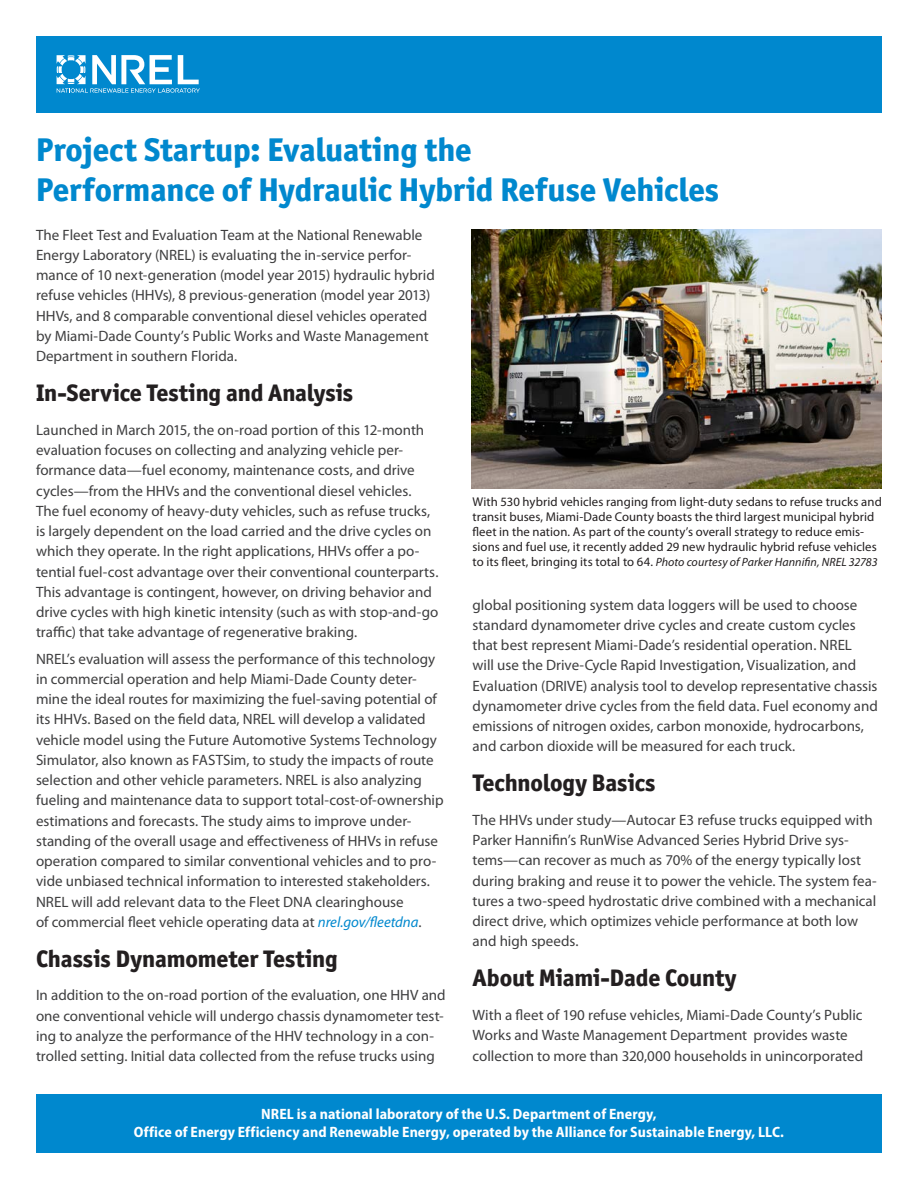
<style>
.page{position:relative;width:918px;height:1188px;background:#fff}
.page>*{position:absolute;margin:0;border:0;box-sizing:border-box;transform-origin:0 0}
.FS_Title{font:800 33px/39.6px "Officina Sans ITC Std";letter-spacing:-.005em;color:#0088ce}
.Section_Head{font:800 24px "Officina Sans ITC Std";letter-spacing:-.01em;color:#231f20}
.Base_Text{font:15px/20.2px "Myriad Pro";color:#3e3e3f}
.t1{font:700 semi-condensed 15px/18px "Myriad Pro";letter-spacing:.005em;color:#fff;text-align:center}
.Photo_Caption{font:12.75px/15px "Myriad Pro";letter-spacing:.005em;color:#231f20}
.Photo_Caption-2{font:italic 12px "Myriad Pro";letter-spacing:.005em;color:#231f20}
.s1{font-style:italic;color:#0088ce}
.s2{font-style:normal;font-size:12.75px}
</style>
<div class="page">
<div style="left:36px;top:1094px;width:846px;height:58px;background:#0088ce"></div>
<div style="left:36px;top:36px;width:846px;height:76px;background:#0088ce"></div>
<svg style="left:57px;top:55px;width:143px;height:38px"></svg>
<img style="left:472px;top:230px;width:410px;height:258px">
<p class="FS_Title" style="left:36px;top:130px;width:685px">Project Startup: Evaluating the<br>Performance of Hydraulic Hybrid Refuse Vehicles</p>
<p class="Base_Text" style="left:36px;top:224px;width:400px">The Fleet Test and Evaluation Team at the National Renewable Energy Laboratory (NREL) is evaluating the in-service perfor&shy;mance of 10 next-generation (model year 2015) hydraulic hybrid refuse vehicles (HHVs), 8 previous-generation (model year 2013)<br>HHVs, and 8 comparable conventional diesel vehicles operated by Miami-Dade County’s Public Works and Waste Management Department in southern Florida.</p>
<p class="Section_Head" style="left:36px;top:378px;width:319px">In-Service Testing and Analysis</p>
<p class="Base_Text" style="left:36px;top:419px;width:404px">Launched in March 2015, the on-road portion of this 12-month evaluation focuses on collecting and analyzing vehicle per&shy;formance data—fuel economy, maintenance costs, and drive cycles—from the HHVs and the conventional diesel vehicles.<br>The fuel economy of heavy-duty vehicles, such as refuse trucks, is largely dependent on the load carried and the drive cycles on which they operate. In the right applications, HHVs offer a po&shy;tential fuel-cost advantage over their conventional counterparts.<br>This advantage is contingent, however, on driving behavior and drive cycles with high kinetic intensity (such as with stop-and-go traffic) that take advantage of regenerative braking.</p>
<p class="Base_Text" style="left:36px;top:648px;width:409px">NREL’s evaluation will assess the performance of this technology in commercial operation and help Miami-Dade County deter&shy;mine the ideal routes for maximizing the fuel-saving potential of its HHVs. Based on the field data, NREL will develop a validated vehicle model using the Future Automotive Systems Technology Simulator, also known as FASTSim, to study the impacts of route selection and other vehicle parameters. NREL is also analyzing fueling and maintenance data to support total-cost-of-ownership estimations and forecasts. The study aims to improve under&shy;standing of the overall usage and effectiveness of HHVs in refuse operation compared to similar conventional vehicles and to pro&shy;vide unbiased technical information to interested stakeholders.<br>NREL will add relevant data to the Fleet DNA clearinghouse<br>of commercial fleet vehicle operating data at <span class="s1">nrel.gov/fleetdna</span>.</p>
<p class="Section_Head" style="left:36px;top:943px;width:303px">Chassis Dynamometer Testing</p>
<p class="Base_Text" style="left:36px;top:985px;width:411px">In addition to the on-road portion of the evaluation, one HHV and one conventional vehicle will undergo chassis dynamometer test&shy;ing to analyze the performance of the HHV technology in a con&shy;trolled setting. Initial data collected from the refuse trucks using</p>
<p class="Photo_Caption" style="left:472px;top:494px;width:411px">With 530 hybrid vehicles ranging from light-duty sedans to refuse trucks and transit buses, Miami-Dade County boasts the third largest municipal hybrid fleet in the nation. As part of the county’s overall strategy to reduce emis&shy;sions and fuel use, it recently added 29 new hydraulic hybrid refuse vehicles</p>
<p class="Photo_Caption-2" style="left:472px;top:554px;width:407px"><span class="s2">to its fleet, bringing its total to 64.</span> Photo courtesy of Parker Hannifin, NREL 32783</p>
<p class="Base_Text" style="left:472px;top:594px;width:407px">global positioning system data loggers will be used to choose standard dynamometer drive cycles and create custom cycles that best represent Miami-Dade’s residential operation. NREL<br>will use the Drive-Cycle Rapid Investigation, Visualization, and Evaluation (DRIVE) analysis tool to develop representative chassis dynamometer drive cycles from the field data. Fuel economy and emissions of nitrogen oxides, carbon monoxide, hydrocarbons, and carbon dioxide will be measured for each truck.</p>
<p class="Section_Head" style="left:472px;top:768px;width:185px">Technology Basics</p>
<p class="Base_Text" style="left:472px;top:810px;width:406px">The HHVs under study—Autocar E3 refuse trucks equipped with Parker Hannifin’s RunWise Advanced Series Hybrid Drive sys&shy;tems—can recover as much as 70% of the energy typically lost during braking and reuse it to power the vehicle. The system fea&shy;tures a two-speed hydrostatic drive combined with a mechanical direct drive, which optimizes vehicle performance at both low and high speeds.</p>
<p class="Section_Head" style="left:472px;top:963px;width:266px">About Miami-Dade County</p>
<p class="Base_Text" style="left:472px;top:1005px;width:392px">With a fleet of 190 refuse vehicles, Miami-Dade County’s Public<br>Works and Waste Management Department provides waste collection to more than 320,000 households in unincorporated</p>
<p class="t1" style="left:134px;top:1105px;width:652px">NREL is a national laboratory of the U.S. Department of Energy,<br>Office of Energy Efficiency and Renewable Energy, operated by the Alliance for Sustainable Energy, LLC.</p>
</div>
